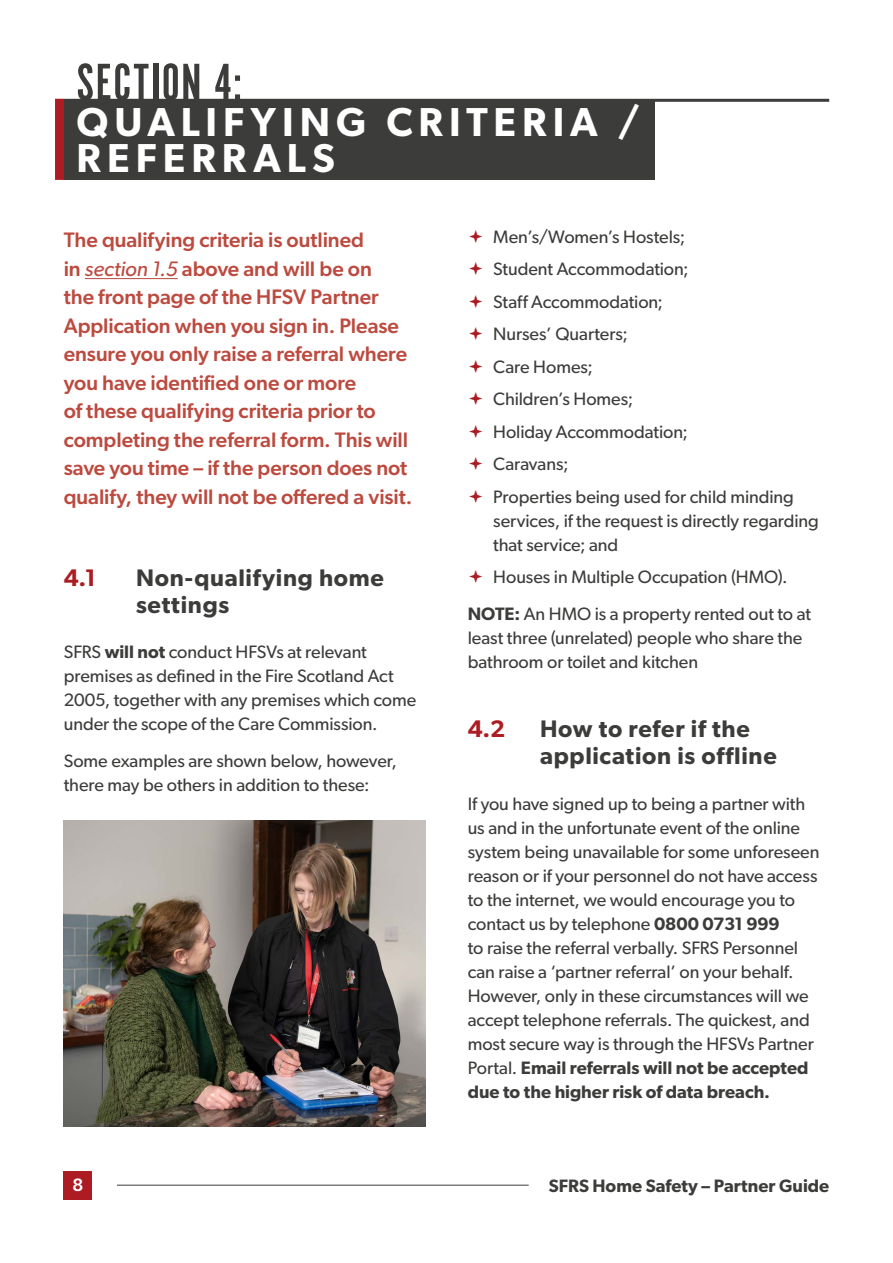
<style>
.page{position:relative;width:893px;height:1263px;background:#fff}
.page>*{position:absolute;margin:0;border:0;box-sizing:border-box;transform-origin:0 0}
.t1{font:54px "Alternate Got No 1 D";letter-spacing:.03em;color:#3c3c3b}
.t2{font:600 40.5px/36px "Gibson";letter-spacing:.15em;color:#fff}
.t3{font:600 24px/27px "Gibson";letter-spacing:.03em;color:#3c3c3b}
.t4{font:600 24px "Gibson";color:#ad1c23}
.t5{font:500 21px/28.5px "Gibson";letter-spacing:-.005em;color:#bc4a3f}
.t6{font:18px/24px "Gibson";letter-spacing:-.005em;color:#3c3c3b}
.t7{font:600 18px "Gibson";color:#3c3c3b}
.t8{font:500 18px "Gibson";color:#fff}
.s1{font-weight:400;font-style:italic}
.s2{font-weight:600}
</style>
<div class="page">
<hr style="left:117px;top:1185px;width:412px;height:1px;background:#3c3c3b">
<div style="left:64px;top:99px;width:591px;height:81px;background:#3c3c3b"></div>
<div style="left:55px;top:99px;width:9px;height:81px;background:#ad1c23"></div>
<hr style="left:64px;top:99px;width:765px;height:3px;background:#3c3c3b">
<hr style="left:85px;top:278px;width:93px;height:1px;background:#bc4a3f">
<img style="left:64px;top:821px;width:361px;height:306px">
<div style="left:64px;top:1171px;width:28px;height:28px;background:#ad1c23"></div>
<h1 class="t1" style="left:77px;top:53px;width:168px">SECTION 4:</h1>
<h2 class="t2" style="left:77px;top:103px;width:565px">QUALIFYING CRITERIA /<br>REFERRALS</h2>
<p class="t5" style="left:64px;top:225px;width:350px">The qualifying criteria is outlined<br>in <span class="s1">section 1.5</span> above and will be on<br>the front page of the HFSV Partner Application when you sign in. Please ensure you only raise a referral where you have identified one or more<br>of these qualifying criteria prior to completing the referral form. This will save you time – if the person does not qualify, they will not be offered a visit.</p>
<h3 class="t4" style="left:64px;top:563px;width:34px">4.1</h3>
<h3 class="t3" style="left:136px;top:564px;width:249px">Non-qualifying home settings</h3>
<p class="t6" style="left:64px;top:640px;width:354px">SFRS <span class="s2">will not</span> conduct HFSVs at relevant premises as defined in the Fire Scotland Act 2005, together with any premises which come under the scope of the Care Commission.</p>
<p class="t6" style="left:64px;top:748px;width:335px">Some examples are shown below, however, there may be others in addition to these:</p>
<p class="t8" style="left:72px;top:1174px;width:12px">8</p>
<p class="t6" style="left:493px;top:220px;width:302px;line-height:32.5px">Men’s/Women’s Hostels;<br>Student Accommodation;<br>Staff Accommodation;<br>Nurses’ Quarters;<br>Care Homes;<br>Children’s Homes;<br>Holiday Accommodation;<br>Caravans;<br>Properties being used for child minding</p>
<p class="t6" style="left:493px;top:508px;width:327px">services, if the request is directly regarding that service; and</p>
<p class="t6" style="left:468px;top:558px;width:345px;line-height:36.8px;text-align:center">Houses in Multiple Occupation (HMO).<br><span class="s2">NOTE:</span> An HMO is a property rented out to at</p>
<p class="t6" style="left:468px;top:625px;width:336px">least three (unrelated) people who share the bathroom or toilet and kitchen</p>
<h3 class="t4" style="left:468px;top:715px;width:39px">4.2</h3>
<h3 class="t3" style="left:540px;top:715px;width:238px">How to refer if the application is offline</h3>
<p class="t6" style="left:468px;top:791px;width:353px">If you have signed up to being a partner with us and in the unfortunate event of the online system being unavailable for some unforeseen reason or if your personnel do not have access to the internet, we would encourage you to contact us by telephone <span class="s2">0800 0731 999<br></span>to raise the referral verbally. SFRS Personnel can raise a ‘partner referral’ on your behalf.<br>However, only in these circumstances will we accept telephone referrals. The quickest, and most secure way is through the HFSVs Partner Portal. <span class="s2">Email referrals will not be accepted due to the higher risk of data breach.</span></p>
<p class="t7" style="left:549px;top:1175px;width:282px">SFRS Home Safety – Partner Guide</p>
</div>
